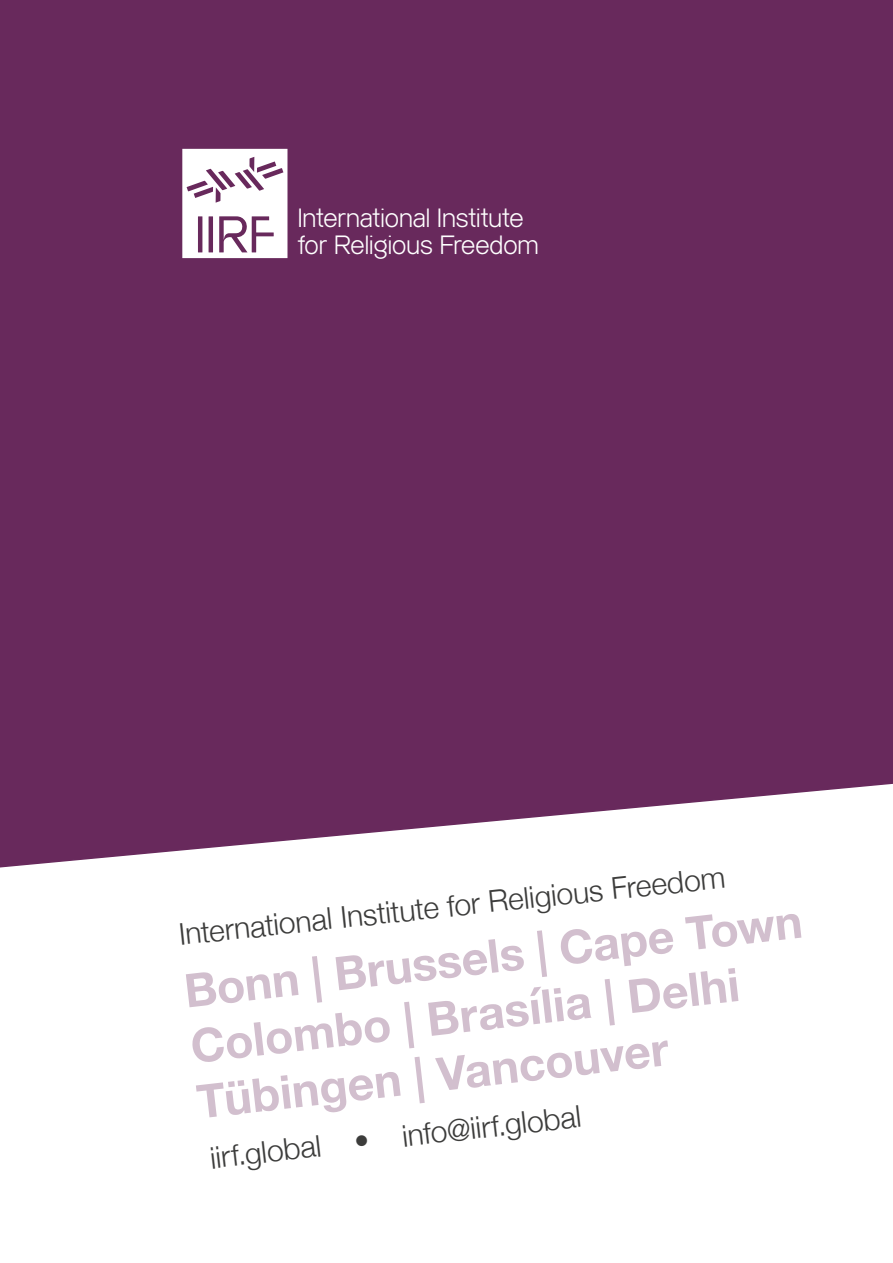
<style>
.page{position:relative;width:893px;height:1263px;background:#fff}
.page>*{position:absolute;margin:0;border:0;box-sizing:border-box;transform-origin:0 0}
.t1{font:700 46.5px/55.5px "Helvetica Neue";color:#d2bfce}
.t2{font:300 30px "Helvetica Neue";color:#3c3c3b}
.t3{font:300 26.4px/26.4px "Almarena";color:#fff}
</style>
<div class="page">
<div style="left:0;top:0;width:893px;height:868px;background:#68295c"></div>
<svg style="left:182px;top:149px;width:105px;height:109px"></svg>
<p class="t3" style="left:298px;top:204px;width:243px">International Institute for Religious Freedom</p>
<p class="t2" style="left:176px;top:910px;width:551px;rotate:-6deg">International Institute for Religious Freedom</p>
<h1 class="t1" style="left:180px;top:967px;width:624px;rotate:-7deg">Bonn | Brussels | Cape Town<br>Colombo | Brasília | Delhi<br>Tübingen | Vancouver</h1>
<p class="t2" style="left:207px;top:1136px;width:375px;rotate:-7deg">iirf.global • info@iirf.global</p>
</div>
